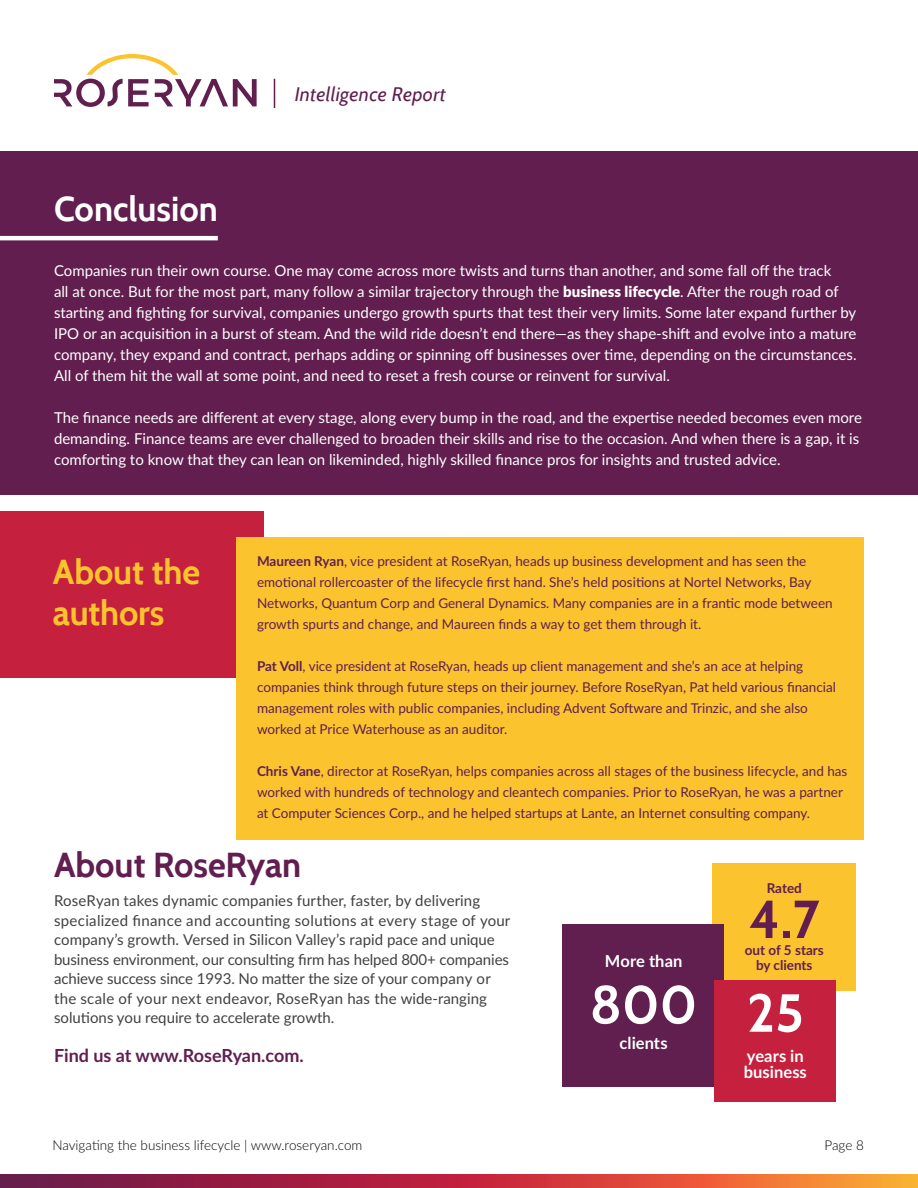
<style>
.page{position:relative;width:918px;height:1188px;background:#fff}
.page>*{position:absolute;margin:0;border:0;box-sizing:border-box;transform-origin:0 0}
.t1{font:700 53.4px "Cabin";color:#fff}
.t2{font:700 53.4px "Cabin";color:#611e4f}
.t3{font:700 34.5px/41.4px "Cabin";letter-spacing:-.005em;color:#fbc32e}
.t4{font:700 34.5px "Cabin";color:#611e4f}
.t5{font:700 34.5px "Cabin";color:#fff}
.t6{font:italic 19.5px "Cabin";letter-spacing:.02em;color:#611e4f}
.t7{font:700 18px "Lato";color:#611e4f}
.t8{font:700 16.5px/16.5px "Lato";letter-spacing:.005em;color:#fff}
.t9{font:15px/21px "Lato";color:#fff}
.t10{font:15px/19.5px "Lato";color:#414042}
.t11{font:13.5px/21px "Lato";color:#601f4f}
.t12{font:300 13.5px "Lato";color:#000}
.t13{font:700 13.5px/15px "Lato";color:#611e4f;text-align:center}
.s1{font-weight:900}
.s2{font-weight:700}
</style>
<div class="page">
<svg style="left:0;top:1175px;width:918px;height:13px;background:#bc3d3e"></svg>
<svg style="left:54px;top:54px;width:203px;height:53px"></svg>
<svg style="left:274px;top:79px;width:1px;height:29px"></svg>
<div style="left:712px;top:863px;width:144px;height:128px;background:#fbc32e"></div>
<div style="left:562px;top:924px;width:162px;height:162px;background:#601f4f"></div>
<div style="left:715px;top:980px;width:121px;height:122px;background:#c5203d"></div>
<div style="left:0;top:152px;width:918px;height:343px;background:#611e4f"></div>
<hr style="left:0;top:236px;width:218px;height:4px;background:#fff">
<div style="left:0;top:511px;width:263px;height:167px;background:#c5203d"></div>
<div style="left:236px;top:537px;width:628px;height:303px;background:#fbc32e"></div>
<h2 class="t5" style="left:54px;top:188px;width:165px">Conclusion</h2>
<h3 class="t6" style="left:295px;top:82px;width:152px">Intelligence Report</h3>
<p class="t9" style="left:54px;top:259px;width:804px">Companies run their own course. One may come across more twists and turns than another, and some fall off the track<br>all at once. But for the most part, many follow a similar trajectory through the <span class="s1">business lifecycle</span>. After the rough road of starting and fighting for survival, companies undergo growth spurts that test their very limits. Some later expand further by IPO or an acquisition in a burst of steam. And the wild ride doesn’t end there—as they shape-shift and evolve into a mature company, they expand and contract, perhaps adding or spinning off businesses over time, depending on the circumstances.<br>All of them hit the wall at some point, and need to reset a fresh course or reinvent for survival.</p>
<p class="t9" style="left:54px;top:406px;width:810px">The finance needs are different at every stage, along every bump in the road, and the expertise needed becomes even more demanding. Finance teams are ever challenged to broaden their skills and rise to the occasion. And when there is a gap, it is comforting to know that they can lean on likeminded, highly skilled finance pros for insights and trusted advice.</p>
<h2 class="t3" style="left:53px;top:551px;width:149px">About the authors</h2>
<p class="t11" style="left:257px;top:550px;width:577px"><span class="s2">Maureen Ryan</span>, vice president at RoseRyan, heads up business development and has seen the emotional rollercoaster of the lifecycle first hand. She’s held positions at Nortel Networks, Bay Networks, Quantum Corp and General Dynamics. Many companies are in a frantic mode between growth spurts and change, and Maureen finds a way to get them through it.</p>
<p class="t11" style="left:257px;top:655px;width:581px"><span class="s2">Pat Voll</span>, vice president at RoseRyan, heads up client management and she’s an ace at helping companies think through future steps on their journey. Before RoseRyan, Pat held various financial management roles with public companies, including Advent Software and Trinzic, and she also worked at Price Waterhouse as an auditor.</p>
<p class="t11" style="left:257px;top:760px;width:592px"><span class="s2">Chris Vane</span>, director at RoseRyan, helps companies across all stages of the business lifecycle, and has worked with hundreds of technology and cleantech companies. Prior to RoseRyan, he was a partner at Computer Sciences Corp., and he helped startups at Lante, an Internet consulting company.</p>
<h2 class="t4" style="left:54px;top:844px;width:249px">About RoseRyan</h2>
<p class="t10" style="left:54px;top:890px;width:458px">RoseRyan takes dynamic companies further, faster, by delivering specialized finance and accounting solutions at every stage of your company’s growth. Versed in Silicon Valley’s rapid pace and unique business environment, our consulting firm has helped 800+ companies achieve success since 1993. No matter the size of your company or the scale of your next endeavor, RoseRyan has the wide-ranging solutions you require to accelerate growth.</p>
<p class="t7" style="left:54px;top:1042px;width:251px">Find us at www.RoseRyan.com.</p>
<p class="t13" style="left:767px;top:880px;width:37px">Rated</p>
<p class="t8" style="left:605px;top:952px;width:79px">More than</p>
<h1 class="t2" style="left:749px;top:887px;width:72px">4.7</h1>
<p class="t13" style="left:745px;top:942px;width:80px">out of 5 stars by clients</p>
<h1 class="t1" style="left:590px;top:972px;width:216px">800 25</h1>
<p class="t8" style="left:744px;top:1047px;width:64px">years in business</p>
<p class="t8" style="left:620px;top:1034px;width:50px">clients</p>
<p class="t12" style="left:52px;top:1136px;width:312px">Navigating the business lifecycle | www.roseryan.com</p>
<p class="t12" style="left:825px;top:1136px;width:41px">Page 8</p>
</div>
